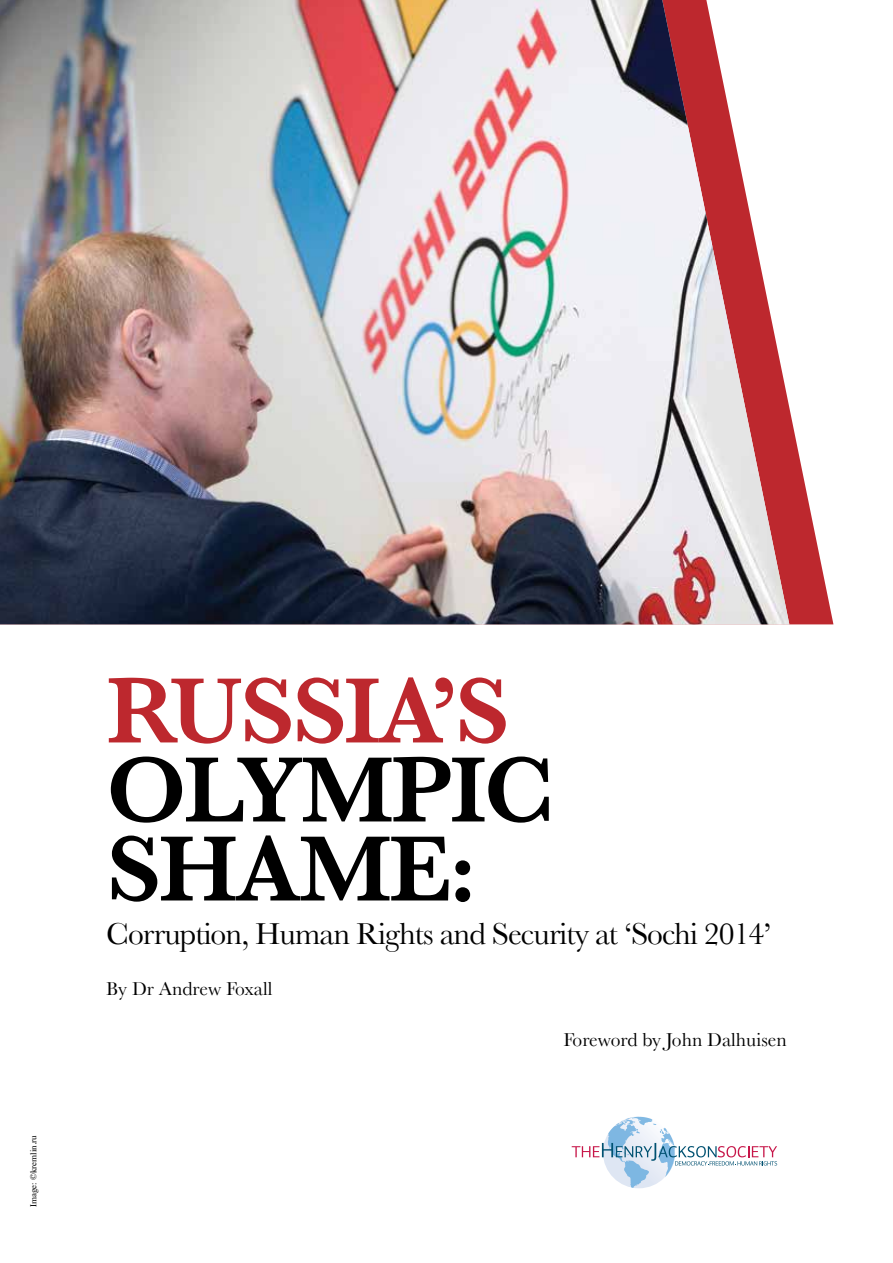
<style>
.page{position:relative;width:893px;height:1263px;background:#fff}
.page>*{position:absolute;margin:0;border:0;box-sizing:border-box;transform-origin:0 0}
.t1{font:600 96.3px/79.1px "Baskerville";letter-spacing:-.03em;color:#000}
.t2{font:600 96.3px "Baskerville";letter-spacing:-.03em;color:#bd282e}
.t3{font:31.65px "Baskerville";letter-spacing:-.03em;color:#000}
.t4{font:19.5px "Baskerville";color:#000}
.t5{font:9px "Times";color:#000}
</style>
<div class="page">
<svg style="left:789px;top:406px;width:44px;height:218px;fill:#bd282e"></svg>
<img style="left:0;top:0;width:789px;height:624px">
<svg style="left:572px;top:1117px;width:205px;height:71px"></svg>
<p class="t5" style="left:25px;top:1207px;width:73px;rotate:-90deg">Image: ©kremlin.ru</p>
<h1 class="t2" style="left:106px;top:654px;width:405px">RUSSIA’S</h1>
<h1 class="t1" style="left:106px;top:750px;width:450px">OLYMPIC<br>SHAME:</h1>
<p class="t3" style="left:106px;top:915px;width:666px">Corruption, Human Rights and Security at ‘Sochi 2014’</p>
<p class="t4" style="left:106px;top:977px;width:168px">By Dr Andrew Foxall</p>
<p class="t4" style="left:564px;top:1029px;width:225px">Foreword by John Dalhuisen</p>
</div>
